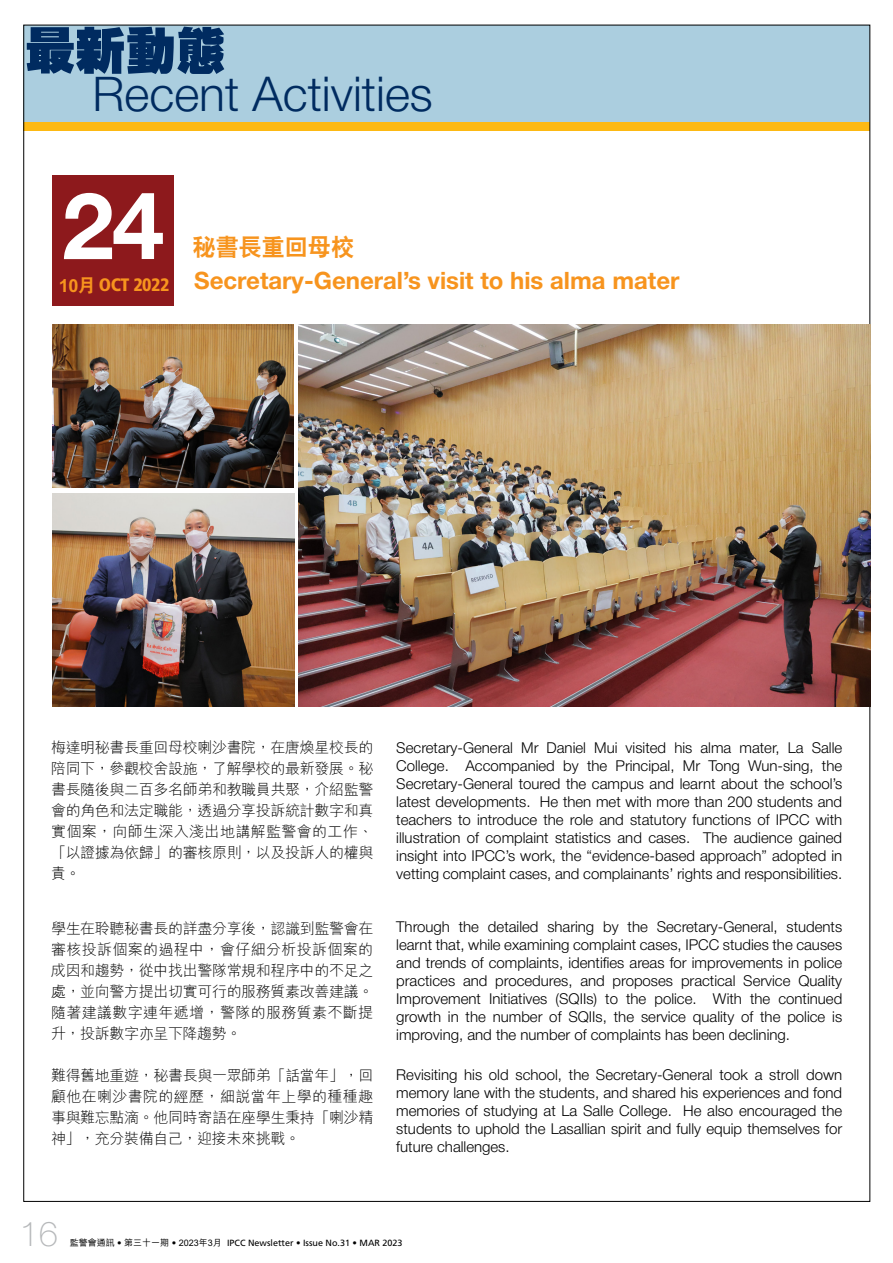
<style>
.page{position:relative;width:893px;height:1263px;background:#fff}
.page>*{position:absolute;margin:0;border:0;box-sizing:border-box;transform-origin:0 0}
.t1{font:700 93.75px "Helvetica Neue";color:#fff}
.t2{font:800 50.25px "C Hei HK";color:#002b60}
.t3{font:300 48px "Helvetica Neue";color:#002b60}
.t4{font:100 34.5px "Helvetica Neue";color:#b6b8ba}
.t5{font:700 24px "Helvetica Neue";color:#f7941e}
.t6{font:800 24px "C Hei 2 HK";color:#f7941e;scale:.96 1}
.t7{font:900 condensed 18px "Frutiger LT Std";letter-spacing:-.025em;color:#f7941e}
.t8{font:300 15px/18px "Helvetica Neue";color:#000;text-align:justify}
.t9{font:300 15px/21px "M Hei HK";letter-spacing:-.025em;color:#000;text-align:justify}
.t10{font:9px "Frutiger LT Std";color:#000}
.s1{font-family:"C Hei 2 HK";font-weight:800;font-stretch:normal}
.s2{font-family:"M Hei HK";font-weight:500}
</style>
<div class="page">
<div style="left:24px;top:25px;width:846px;height:105px;background:#abcedf"></div>
<div style="left:24px;top:122px;width:846px;height:9px;background:#fdb913"></div>
<div style="left:52px;top:175px;width:122px;height:130px;background:#8d191c"></div>
<img style="left:52px;top:325px;width:241px;height:163px">
<img style="left:53px;top:493px;width:241px;height:213px">
<img style="left:298px;top:325px;width:572px;height:382px">
<h2 class="t2" style="left:25px;top:17px;width:202px">最新動態</h2>
<h3 class="t3" style="left:92px;top:55px;width:342px">Recent Activities</h3>
<h1 class="t1" style="left:63px;top:152px;width:103px">24</h1>
<p class="t7" style="left:59px;top:274px;width:112px"><span class="s1">10月</span> OCT 2022</p>
<h3 class="t6" style="left:193px;top:231px;width:170px">秘書長重回母校</h3>
<h3 class="t5" style="left:194px;top:262px;width:487px">Secretary-General’s visit to his alma mater</h3>
<p class="t9" style="left:51px;top:736px;width:324px">梅達明秘書長重回母校喇沙書院，在唐煥星校長的陪同下，參觀校舍設施，了解學校的最新發展。秘書長隨後與二百多名師弟和教職員共聚，介紹監警會的角色和法定職能，透過分享投訴統計數字和真實個案，向師生深入淺出地講解監警會的工作、「以證據為依歸」的審核原則，以及投訴人的權與責。</p>
<p class="t9" style="left:51px;top:917px;width:324px">學生在聆聽秘書長的詳盡分享後，認識到監警會在審核投訴個案的過程中，會仔細分析投訴個案的成因和趨勢，從中找出警隊常規和程序中的不足之處，並向警方提出切實可行的服務質素改善建議。隨著建議數字連年遞增，警隊的服務質素不斷提升，投訴數字亦呈下降趨勢。</p>
<p class="t9" style="left:51px;top:1064px;width:324px">難得舊地重遊，秘書長與一眾師弟「話當年」，回顧他在喇沙書院的經歷，細說當年上學的種種趣事與難忘點滴。他同時寄語在座學生秉持「喇沙精神」，充分裝備自己，迎接未來挑戰。</p>
<p class="t8" style="left:396px;top:737px;width:447px">Secretary-General Mr Daniel Mui visited his alma mater, La Salle College. Accompanied by the Principal, Mr Tong Wun-sing, the Secretary-General toured the campus and learnt about the school’s latest developments. He then met with more than 200 students and teachers to introduce the role and statutory functions of IPCC with illustration of complaint statistics and cases. The audience gained insight into IPCC’s work, the “evidence-based approach” adopted in vetting complaint cases, and complainants’ rights and responsibilities.</p>
<p class="t8" style="left:396px;top:916px;width:447px">Through the detailed sharing by the Secretary-General, students learnt that, while examining complaint cases, IPCC studies the causes and trends of complaints, identifies areas for improvements in police practices and procedures, and proposes practical Service Quality Improvement Initiatives (SQIIs) to the police. With the continued growth in the number of SQIIs, the service quality of the police is improving, and the number of complaints has been declining.</p>
<p class="t8" style="left:396px;top:1065px;width:447px">Revisiting his old school, the Secretary-General took a stroll down memory lane with the students, and shared his experiences and fond memories of studying at La Salle College. He also encouraged the students to uphold the Lasallian spirit and fully equip themselves for future challenges.</p>
<h3 class="t4" style="left:20px;top:1208px;width:40px">16</h3>
<p class="t10" style="left:70px;top:1237px;width:334px"><span class="s2">監警會通訊</span> • <span class="s2">第三十一期</span> • <span class="s2">2023年3月</span> IPCC Newsletter • Issue No.31 • MAR 2023</p>
</div>
